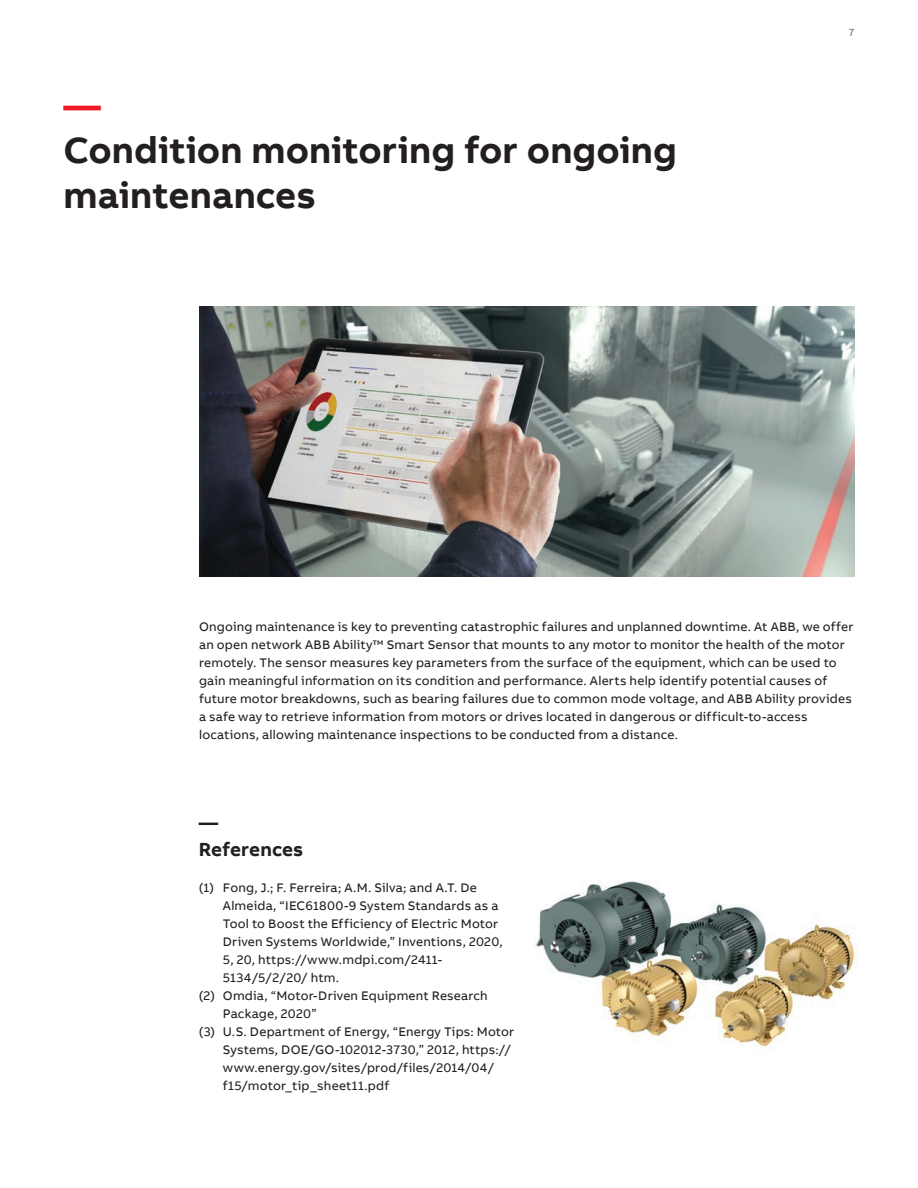
<style>
.page{position:relative;width:918px;height:1188px;background:#fff}
.page>*{position:absolute;margin:0;border:0;box-sizing:border-box;transform-origin:0 0}
.t1{font:700 37.5px/45px "AB Bvoice";color:#231f20}
.t2{font:700 37.5px "AB Bvoice";color:#ee1c28}
.t3{font:700 19.5px/27px "AB Bvoice";color:#231f20}
.t4{font:12.75px/18px "AB Bvoice";letter-spacing:.015em;color:#231f20}
.t5{font:300 10.5px "AB Bvoice";color:#231f20}
</style>
<div class="page">
<img style="left:534px;top:881px;width:323px;height:166px">
<img style="left:199px;top:307px;width:655px;height:270px">
<h1 class="t2" style="left:64px;top:81px;width:39px">—</h1>
<h1 class="t1" style="left:64px;top:128px;width:615px">Condition monitoring for ongoing maintenances</h1>
<p class="t5" style="left:849px;top:26px;width:7px">7</p>
<p class="t4" style="left:199px;top:618px;width:656px">Ongoing maintenance is key to preventing catastrophic failures and unplanned downtime. At ABB, we offer an open network ABB Ability™ Smart Sensor that mounts to any motor to monitor the health of the motor remotely. The sensor measures key parameters from the surface of the equipment, which can be used to gain meaningful information on its condition and performance. Alerts help identify potential causes of future motor breakdowns, such as bearing failures due to common mode voltage, and ABB Ability provides a safe way to retrieve information from motors or drives located in dangerous or difficult-to-access locations, allowing maintenance inspections to be conducted from a distance.</p>
<h2 class="t3" style="left:199px;top:809px;width:106px">—<br>References</h2>
<p class="t4" style="left:199px;top:879px;width:280px">(1) Fong, J.; F. Ferreira; A.M. Silva; and A.T. De</p>
<p class="t4" style="left:223px;top:897px;width:277px">Almeida, “IEC61800-9 System Standards as a</p>
<p class="t4" style="left:223px;top:915px;width:277px">Tool to Boost the Efficiency of Electric Motor</p>
<p class="t4" style="left:223px;top:933px;width:281px">Driven Systems Worldwide,” Inventions, 2020,</p>
<p class="t4" style="left:223px;top:951px;width:221px">5, 20, https://www.mdpi.com/2411-</p>
<p class="t4" style="left:223px;top:969px;width:118px">5134/5/2/20/ htm.</p>
<p class="t4" style="left:199px;top:987px;width:290px">(2) Omdia, “Motor-Driven Equipment Research</p>
<p class="t4" style="left:223px;top:1005px;width:95px">Package, 2020”</p>
<p class="t4" style="left:199px;top:1023px;width:317px">(3) U.S. Department of Energy, “Energy Tips: Motor</p>
<p class="t4" style="left:223px;top:1041px;width:290px">Systems, DOE/GO-102012-3730,” 2012, https://</p>
<p class="t4" style="left:223px;top:1059px;width:273px">www.energy.gov/sites/prod/files/2014/04/</p>
<p class="t4" style="left:223px;top:1077px;width:168px">f15/motor_tip_sheet11.pdf</p>
</div>
